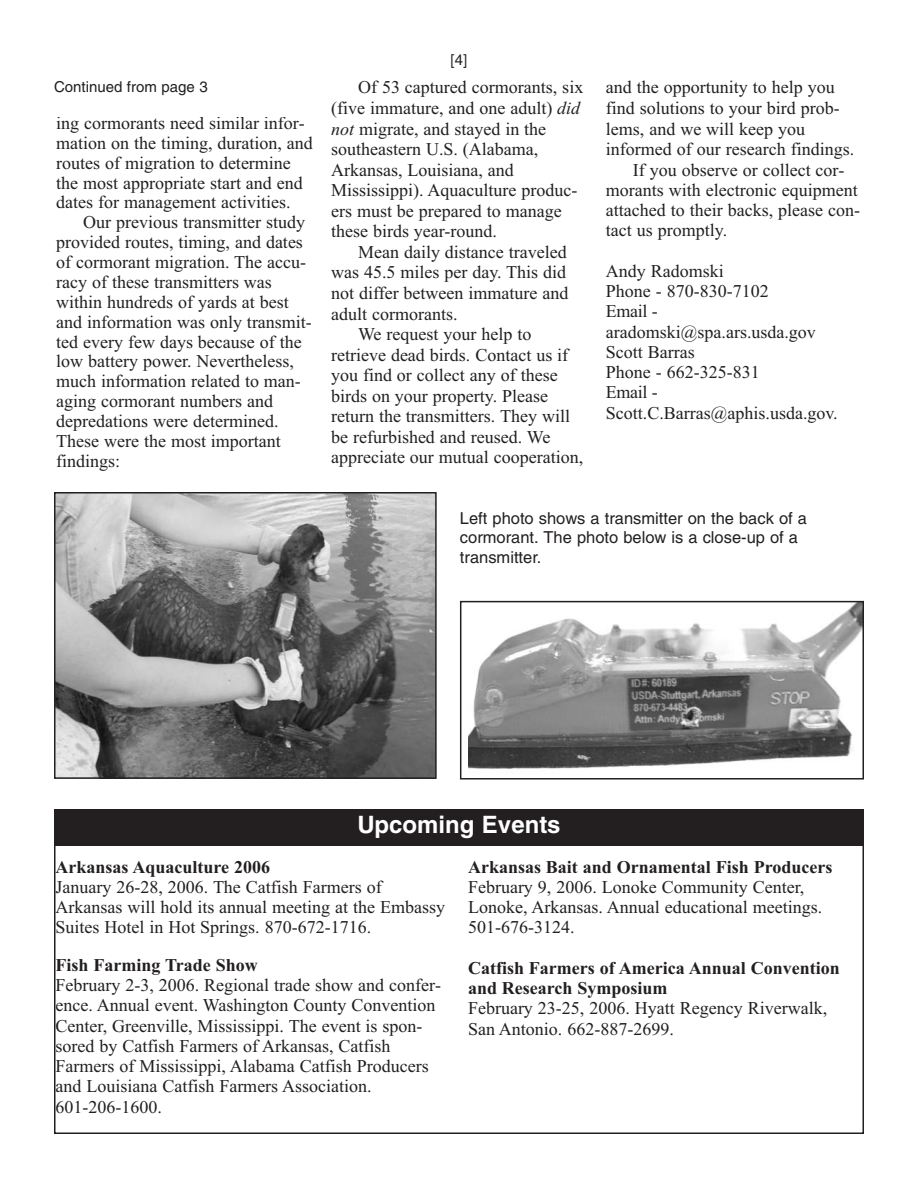
<style>
.page{position:relative;width:918px;height:1188px;background:#fff}
.page>*{position:absolute;margin:0;border:0;box-sizing:border-box;transform-origin:0 0}
.t1{font:700 24px "Helvetica";color:#fff}
.t2{font:18px/20.2px "Times New Roman MS";color:#231f20}
.t3{font:18px/20.2px "Times New Roman Bd MS";color:#231f20}
.t4{font:16.5px/19.5px "Helvetica";color:#231f20}
.t5{font:15px "Helvetica";color:#231f20}
.s1{font-family:"Times New Roman It MS"}
</style>
<div class="page">
<img style="left:57px;top:495px;width:377px;height:281px">
<div style="left:54px;top:492px;width:383px;height:287px;border:2px solid #231f20"></div>
<img style="left:468px;top:604px;width:393px;height:165px">
<div style="left:460px;top:601px;width:404px;height:179px;border:2px solid #231f20"></div>
<div style="left:54px;top:843px;width:810px;height:291px;border:2px solid #231f20"></div>
<div style="left:54px;top:809px;width:810px;height:36px;background:#231f20"></div>
<p class="t5" style="left:54px;top:81px;width:155px">Continued from page 3</p>
<p class="t2" style="left:56px;top:113px;width:258px">ing cormorants need similar infor&shy;mation on the timing, duration, and routes of migration to determine the most appropriate start and end dates for management activities.</p>
<p class="t2" style="left:56px;top:212px;width:257px;text-indent:27px">Our previous transmitter study provided routes, timing, and dates of cormorant migration. The accu&shy;racy of these transmitters was within hundreds of yards at best and information was only transmit&shy;ted every few days because of the low battery power. Nevertheless, much information related to man&shy;aging cormorant numbers and depredations were determined.<br>These were the most important findings:</p>
<p class="t5" style="left:451px;top:54px;width:18px">[4]</p>
<p class="t2" style="left:331px;top:77px;width:254px;text-indent:27px">Of 53 captured cormorants, six (five immature, and one adult) <span class="s1">did not</span> migrate, and stayed in the southeastern U.S. (Alabama,<br>Arkansas, Louisiana, and<br>Mississippi). Aquaculture produc&shy;ers must be prepared to manage these birds year-round.</p>
<p class="t2" style="left:358px;top:242px;width:210px">Mean daily distance traveled</p>
<p class="t2" style="left:331px;top:262px;width:237px">was 45.5 miles per day. This did</p>
<p class="t2" style="left:331px;top:283px;width:239px">not differ between immature and</p>
<p class="t2" style="left:331px;top:303px;width:128px">adult cormorants.</p>
<p class="t2" style="left:358px;top:324px;width:175px">We request your help to</p>
<p class="t2" style="left:331px;top:344px;width:239px">retrieve dead birds. Contact us if</p>
<p class="t2" style="left:331px;top:365px;width:228px">you find or collect any of these</p>
<p class="t2" style="left:331px;top:385px;width:219px">birds on your property. Please</p>
<p class="t2" style="left:331px;top:406px;width:240px">return the transmitters. They will</p>
<p class="t2" style="left:331px;top:427px;width:221px">be refurbished and reused. We</p>
<p class="t2" style="left:331px;top:447px;width:254px">appreciate our mutual cooperation,</p>
<p class="t2" style="left:606px;top:77px;width:230px">and the opportunity to help you</p>
<p class="t2" style="left:606px;top:98px;width:235px">find solutions to your bird prob-</p>
<p class="t2" style="left:606px;top:118px;width:201px">lems, and we will keep you</p>
<p class="t2" style="left:606px;top:139px;width:250px">informed of our research findings.</p>
<p class="t2" style="left:633px;top:159px;width:213px">If you observe or collect cor-</p>
<p class="t2" style="left:606px;top:180px;width:253px">morants with electronic equipment</p>
<p class="t2" style="left:606px;top:200px;width:256px">attached to their backs, please con-</p>
<p class="t2" style="left:606px;top:220px;width:123px">tact us promptly.</p>
<p class="t2" style="left:606px;top:261px;width:233px">Andy Radomski<br>Phone - 870-830-7102<br>Email - aradomski@spa.ars.usda.gov<br>Scott Barras<br>Phone - 662-325-831<br>Email -<br>Scott.C.Barras@aphis.usda.gov.</p>
<p class="t4" style="left:460px;top:509px;width:349px">Left photo shows a transmitter on the back of a cormorant. The photo below is a close-up of a transmitter.</p>
<h1 class="t1" style="left:357px;top:815px;width:205px">Upcoming Events</h1>
<p class="t3" style="left:56px;top:856px;width:216px">Arkansas Aquaculture 2006</p>
<p class="t2" style="left:56px;top:877px;width:391px">January 26-28, 2006. The Catfish Farmers of<br>Arkansas will hold its annual meeting at the Embassy<br>Suites Hotel in Hot Springs. 870-672-1716.</p>
<p class="t3" style="left:56px;top:955px;width:204px">Fish Farming Trade Show</p>
<p class="t2" style="left:56px;top:975px;width:387px">February 2-3, 2006. Regional trade show and confer&shy;ence. Annual event. Washington County Convention Center, Greenville, Mississippi. The event is spon&shy;sored by Catfish Farmers of Arkansas, Catfish Farmers of Mississippi, Alabama Catfish Producers and Louisiana Catfish Farmers Association.<br>601-206-1600.</p>
<p class="t3" style="left:468px;top:856px;width:366px">Arkansas Bait and Ornamental Fish Producers</p>
<p class="t2" style="left:468px;top:877px;width:356px">February 9, 2006. Lonoke Community Center,<br>Lonoke, Arkansas. Annual educational meetings.<br>501-676-3124.</p>
<p class="t3" style="left:468px;top:958px;width:373px">Catfish Farmers of America Annual Convention and Research Symposium</p>
<p class="t2" style="left:468px;top:998px;width:361px">February 23-25, 2006. Hyatt Regency Riverwalk,<br>San Antonio. 662-887-2699.</p>
</div>
